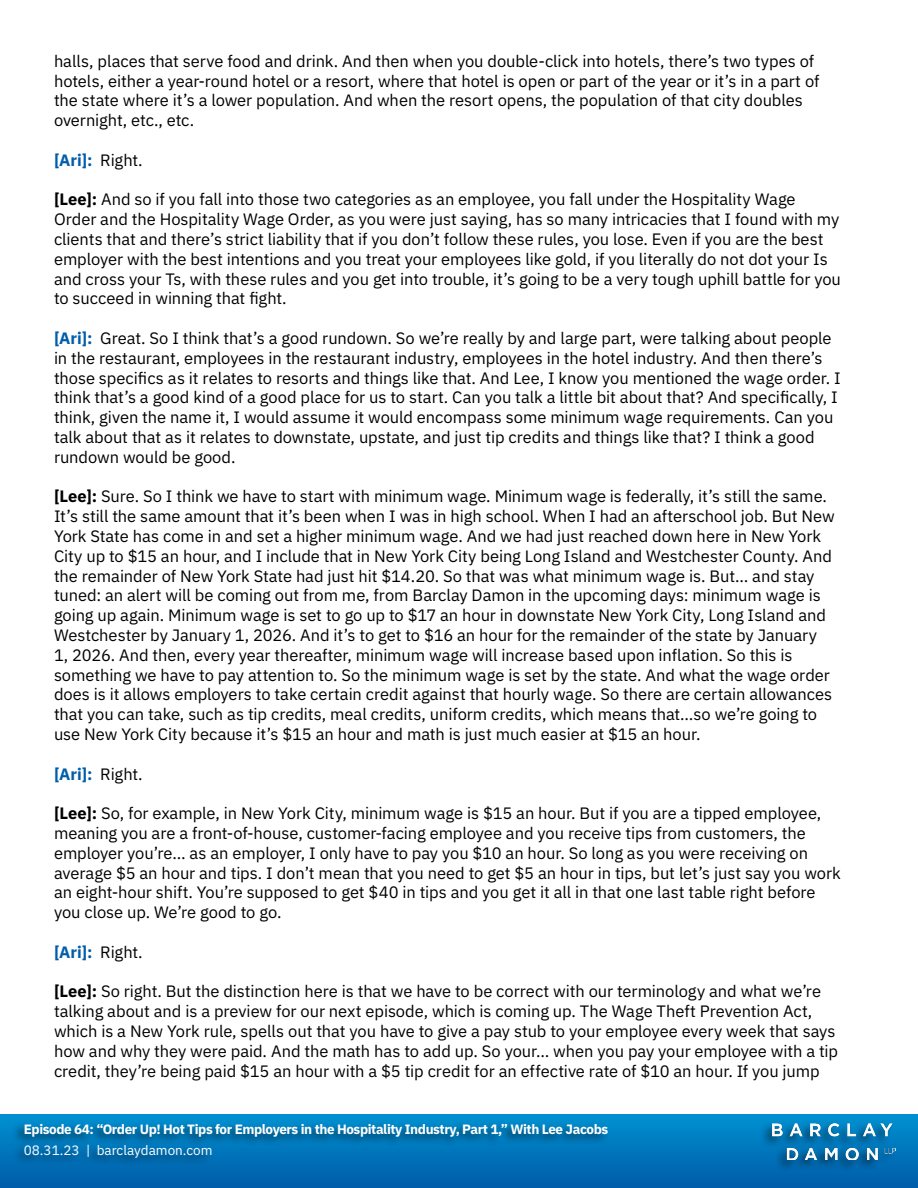
<style>
.page{position:relative;width:918px;height:1188px;background:#fff}
.page>*{position:absolute;margin:0;border:0;box-sizing:border-box;transform-origin:0 0}
.t1{font:16.5px/19.8px "IBM Plex Sans";letter-spacing:-.005em;color:#000}
.t2{font:700 16.5px "IBM Plex Sans";color:#005daa}
.t3{font:700 13.5px "IBM Plex Sans";letter-spacing:-.03em;color:#fff}
.t4{font:13.5px "IBM Plex Sans";color:#fff}
.s1{font-weight:400;color:#000}
.s2{font-weight:700}
.s3{font-weight:700;color:#005daa}
</style>
<div class="page">
<div style="left:0;top:1114px;width:918px;height:74px;background:linear-gradient(to bottom,#0091d1,#005ca9)"></div>
<div style="left:760px;top:1121px;width:138px;height:51px;background:#000;opacity:.55"></div>
<img style="left:772px;top:1123px;width:123px;height:37px">
<div style="left:12px;top:1121px;width:598px;height:48px;background:#000;opacity:.55"></div>
<p class="t1" style="left:54px;top:50px;width:767px">halls, places that serve food and drink. And then when you double-click into hotels, there’s two types of hotels, either a year-round hotel or a resort, where that hotel is open or part of the year or it’s in a part of the state where it’s a lower population. And when the resort opens, the population of that city doubles overnight, etc., etc.</p>
<p class="t2" style="left:54px;top:147px;width:90px">[Ari]: <span class="s1">Right.</span></p>
<p class="t1" style="left:54px;top:188px;width:788px"><span class="s2">[Lee]:</span> And so if you fall into those two categories as an employee, you fall under the Hospitality Wage Order and the Hospitality Wage Order, as you were just saying, has so many intricacies that I found with my clients that and there’s strict liability that if you don’t follow these rules, you lose. Even if you are the best employer with the best intentions and you treat your employees like gold, if you literally do not dot your Is and cross your Ts, with these rules and you get into trouble, it’s going to be a very tough uphill battle for you to succeed in winning that fight.</p>
<p class="t1" style="left:54px;top:327px;width:788px"><span class="s3">[Ari]:</span> Great. So I think that’s a good rundown. So we’re really by and large part, were talking about people in the restaurant, employees in the restaurant industry, employees in the hotel industry. And then there’s those specifics as it relates to resorts and things like that. And Lee, I know you mentioned the wage order. I think that’s a good kind of a good place for us to start. Can you talk a little bit about that? And specifically, I think, given the name it, I would assume it would encompass some minimum wage requirements. Can you talk about that as it relates to downstate, upstate, and just tip credits and things like that? I think a good rundown would be good.</p>
<p class="t1" style="left:54px;top:485px;width:782px"><span class="s2">[Lee]:</span> Sure. So I think we have to start with minimum wage. Minimum wage is federally, it’s still the same.<br>It’s still the same amount that it’s been when I was in high school. When I had an afterschool job. But New York State has come in and set a higher minimum wage. And we had just reached down here in New York City up to $15 an hour, and I include that in New York City being Long Island and Westchester County. And the remainder of New York State had just hit $14.20. So that was what minimum wage is. But… and stay tuned: an alert will be coming out from me, from Barclay Damon in the upcoming days: minimum wage is going up again. Minimum wage is set to go up to $17 an hour in downstate New York City, Long Island and Westchester by January 1, 2026. And it’s to get to $16 an hour for the remainder of the state by January 1, 2026. And then, every year thereafter, minimum wage will increase based upon inflation. So this is something we have to pay attention to. So the minimum wage is set by the state. And what the wage order does is it allows employers to take certain credit against that hourly wage. So there are certain allowances that you can take, such as tip credits, meal credits, uniform credits, which means that…so we’re going to use New York City because it’s $15 an hour and math is just much easier at $15 an hour.</p>
<p class="t2" style="left:54px;top:761px;width:90px">[Ari]: <span class="s1">Right.</span></p>
<p class="t1" style="left:54px;top:802px;width:788px"><span class="s2">[Lee]:</span> So, for example, in New York City, minimum wage is $15 an hour. But if you are a tipped employee, meaning you are a front-of-house, customer-facing employee and you receive tips from customers, the employer you’re… as an employer, I only have to pay you $10 an hour. So long as you were receiving on average $5 an hour and tips. I don’t mean that you need to get $5 an hour in tips, but let’s just say you work an eight-hour shift. You’re supposed to get $40 in tips and you get it all in that one last table right before you close up. We’re good to go.</p>
<p class="t2" style="left:54px;top:939px;width:90px">[Ari]: <span class="s1">Right.</span></p>
<p class="t1" style="left:54px;top:980px;width:786px"><span class="s2">[Lee]:</span> So right. But the distinction here is that we have to be correct with our terminology and what we’re talking about and is a preview for our next episode, which is coming up. The Wage Theft Prevention Act, which is a New York rule, spells out that you have to give a pay stub to your employee every week that says how and why they were paid. And the math has to add up. So your… when you pay your employee with a tip credit, they’re being paid $15 an hour with a $5 tip credit for an effective rate of $10 an hour. If you jump</p>
<p class="t3" style="left:24px;top:1118px;width:586px">Episode 64: “Order Up! Hot Tips for Employers in the Hospitality Industry, Part 1,” With Lee Jacobs</p>
<p class="t4" style="left:24px;top:1140px;width:190px">08.31.23 | barclaydamon.com</p>
</div>
